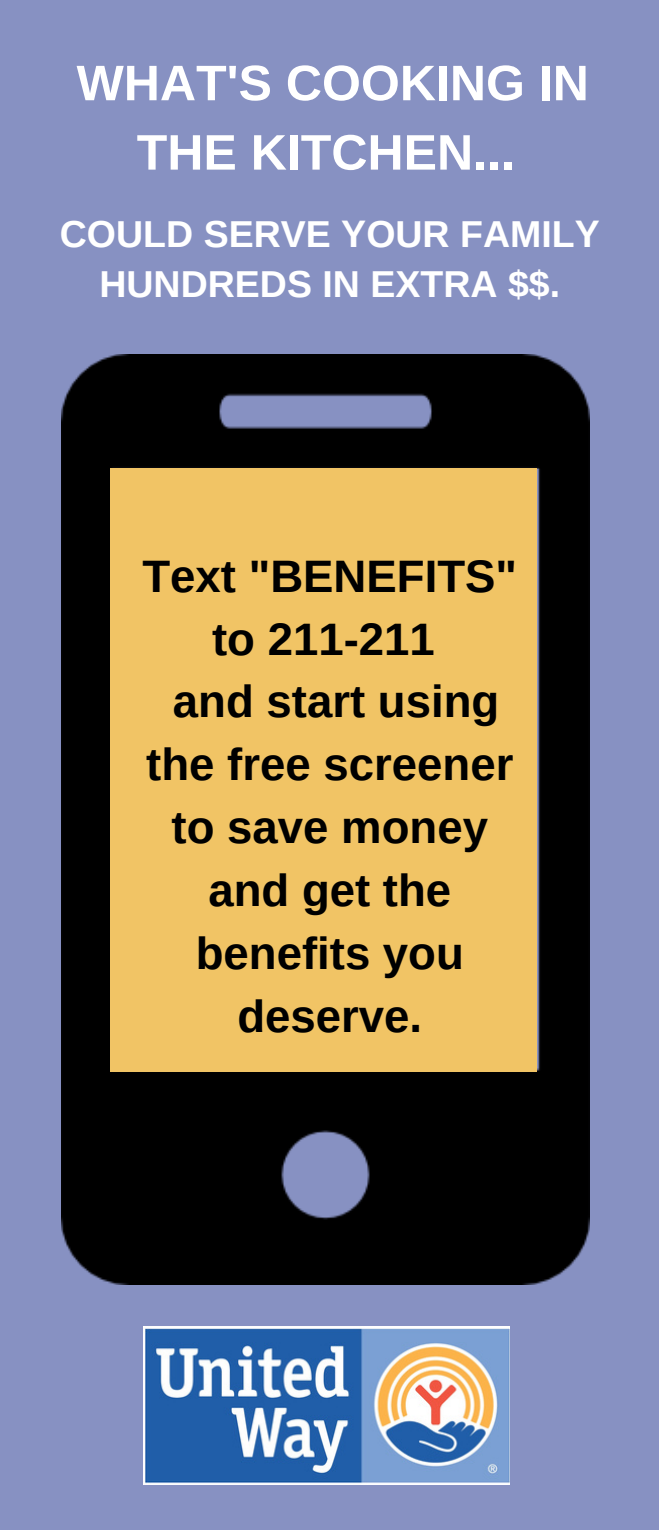
<style>
.page{position:relative;width:659px;height:1530px;background:#fff}
.page>*{position:absolute;margin:0;border:0;box-sizing:border-box;transform-origin:0 0}
.t1{font:700 50px/69.5px "Arimo";color:#fff;text-align:center}
.t2{font:700 45.5px/62.8px "Arimo";color:#000;text-align:center}
.t3{font:700 37.5px/50.5px "Arimo";color:#fff;text-align:center}
</style>
<div class="page">
<div style="left:0;top:0;width:658px;height:1530px;background:#8791c2"></div>
<img style="left:62px;top:355px;width:527px;height:930px">
<div style="left:110px;top:468px;width:426px;height:604px;background:#f1c465"></div>
<img style="left:143px;top:1327px;width:366px;height:157px">
<p class="t1" style="left:76px;top:48px;width:513px">WHAT'S COOKING IN<br>THE KITCHEN...</p>
<p class="t3" style="left:60px;top:208px;width:541px">COULD SERVE YOUR FAMILY<br>HUNDREDS IN EXTRA $$.</p>
<p class="t2" style="left:142px;top:545px;width:376px">Text "BENEFITS" to 211-211<br>and start using the free screener to save money and get the benefits you deserve.</p>
</div>
